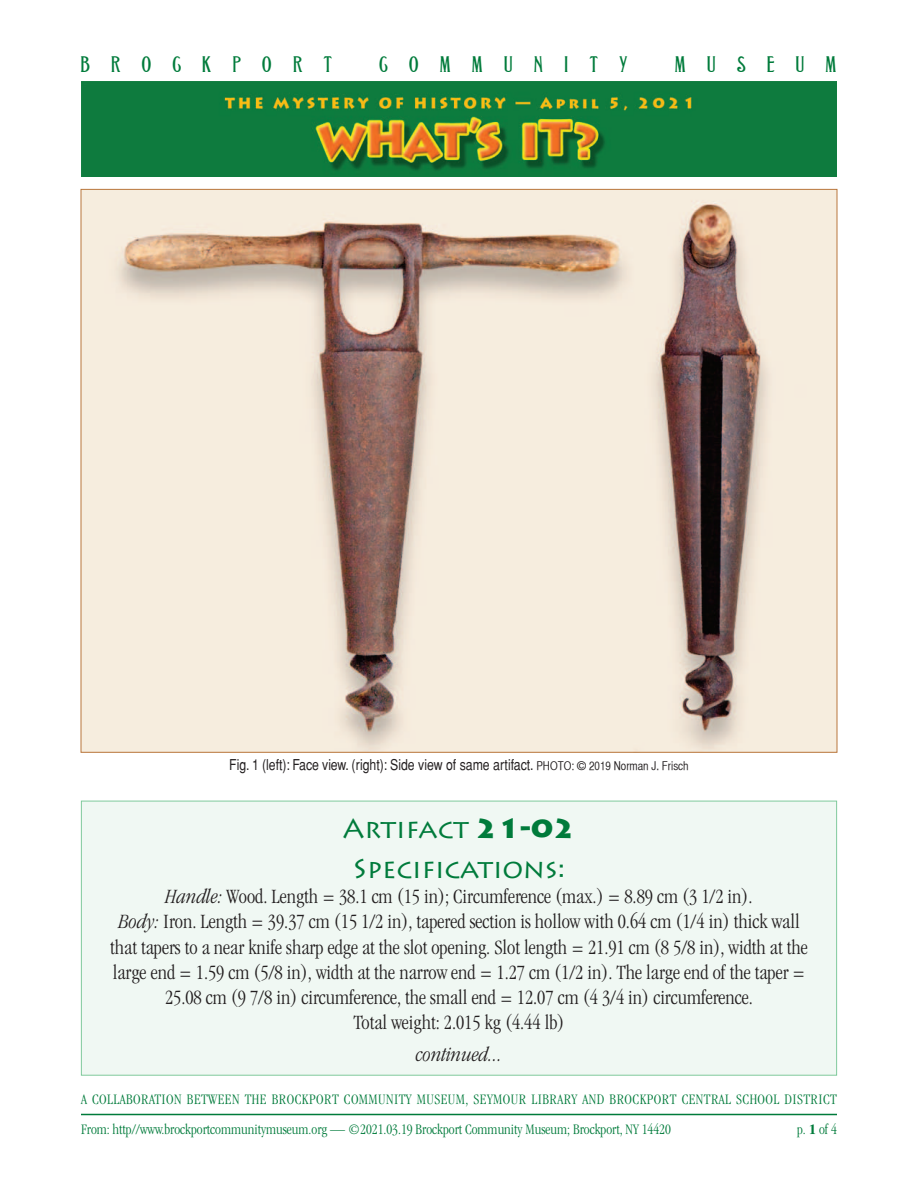
<style>
.page{position:relative;width:918px;height:1188px;background:#fff}
.page>*{position:absolute;margin:0;border:0;box-sizing:border-box;transform-origin:0 0}
.t1{font:27px/39.8px "Lithos Pro";color:#007b3b;text-align:center}
.t2{font:24px "Grant Antique Normal";letter-spacing:.86em;color:#007b3b}
.t3{font:300 condensed 21px/25.2px "Garamond";color:#231f20;text-align:center}
.t4{font:italic 300 condensed 21px "Garamond";color:#231f20}
.t5{font:300 condensed 15px "Garamond";letter-spacing:.03em;color:#007b3b}
.t6{font:300 condensed 15px "Garamond";color:#007b3b}
.t7{font:condensed 15px "Helvetica";color:#231f20}
.s1{font-family:"Helvetica CY Plain";font-stretch:normal;font-size:12px}
.s2{font-weight:900}
.s3{font-style:italic}
.s4{font-weight:700}
</style>
<div class="page">
<hr style="left:81px;top:1114px;width:756px;height:1px;background:#007b3b">
<img style="left:81px;top:82px;width:756px;height:95px">
<div style="left:81px;top:801px;width:756px;height:275px;background:#f0f8f3;border:1px solid #80ca9c"></div>
<img style="left:83px;top:191px;width:752px;height:560px">
<p class="t2" style="left:81px;top:52px;width:253px">BROCKPORT</p>
<p class="t2" style="left:379px;top:52px;width:250px">COMMUNITY</p>
<p class="t2" style="left:675px;top:52px;width:163px">MUSEUM</p>
<p class="t7" style="left:229px;top:756px;width:461px">Fig. 1 (left): Face view. (right): Side view of same artifact. <span class="s1">PHOTO: © 2019 Norman J. Frisch</span></p>
<p class="t1" style="left:343px;top:809px;width:234px">Artifact <span class="s2">21-02<br></span>Specifications:</p>
<p class="t3" style="left:110px;top:884px;width:699px"><span class="s3">Handle:</span> Wood. Length = 38.1 cm (15 in); Circumference (max.) = 8.89 cm (3 1/2 in).<br><span class="s3">Body:</span> Iron. Length = 39.37 cm (15 1/2 in), tapered section is hollow with 0.64 cm (1/4 in) thick wall that tapers to a near knife sharp edge at the slot opening. Slot length = 21.91 cm (8 5/8 in), width at the large end = 1.59 cm (5/8 in), width at the narrow end = 1.27 cm (1/2 in). The large end of the taper = 25.08 cm (9 7/8 in) circumference, the small end = 12.07 cm (4 3/4 in) circumference.<br>Total weight: 2.015 kg (4.44 lb)</p>
<p class="t4" style="left:416px;top:1043px;width:88px">continued...</p>
<p class="t5" style="left:81px;top:1091px;width:757px">A COLLABORATION BETWEEN THE BROCKPORT COMMUNITY MUSEUM, SEYMOUR LIBRARY AND BROCKPORT CENTRAL SCHOOL DISTRICT</p>
<p class="t6" style="left:81px;top:1121px;width:591px">From: http//www.brockportcommunitymuseum.org — ©2021.03.19 Brockport Community Museum; Brockport, NY 14420</p>
<p class="t5" style="left:797px;top:1121px;width:41px">p. <span class="s4">1</span> of 4</p>
</div>
